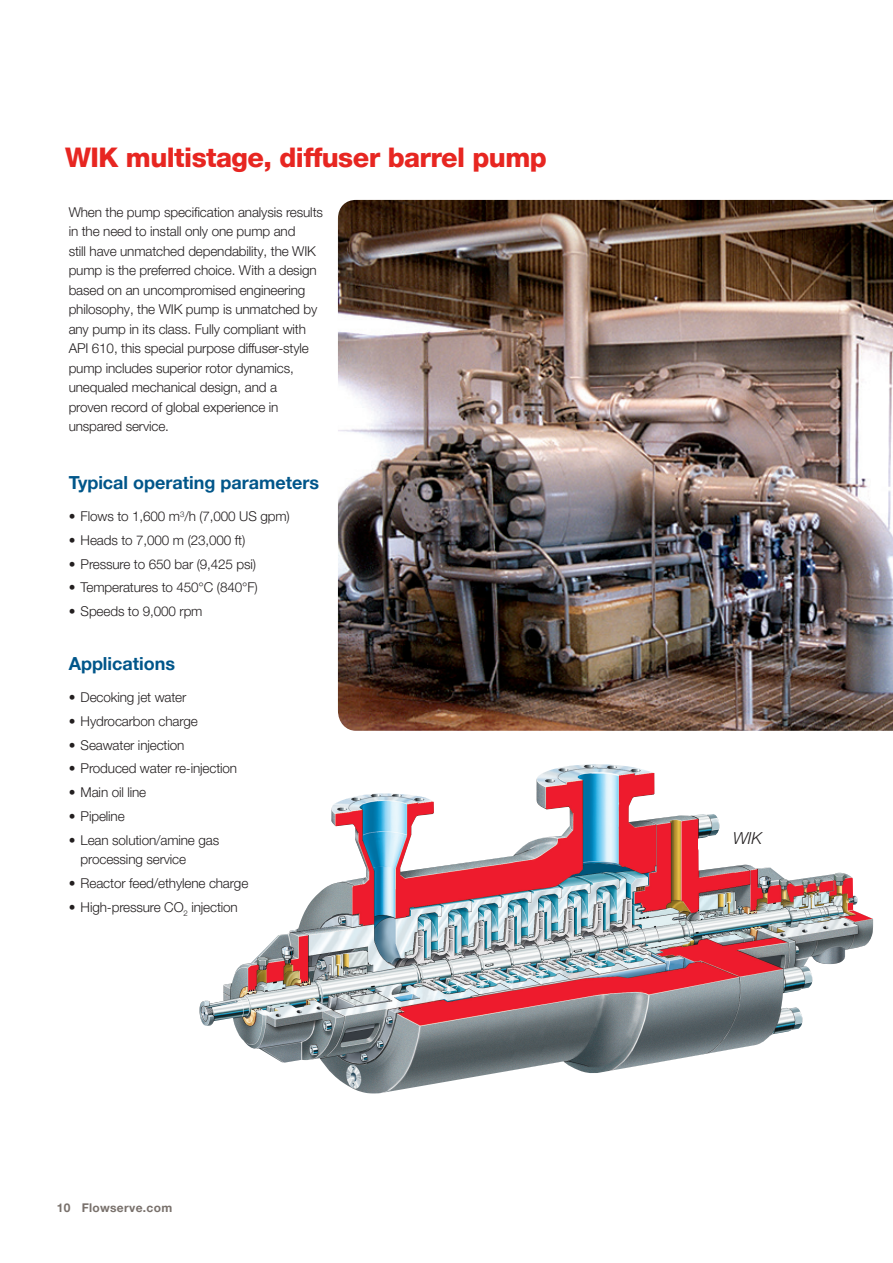
<style>
.page{position:relative;width:893px;height:1263px;background:#fff}
.page>*{position:absolute;margin:0;border:0;box-sizing:border-box;transform-origin:0 0}
.Headline_Level_1__re{font:800 27px "Helvetica Neue LT Pro";letter-spacing:-.02em;color:#e72621}
.Subhead_Level_2__blu{font:700 18px "Helvetica Neue LT Pro";color:#00568a}
.t1{font:italic 300 16.5px "Helvetica Neue LT Pro";color:#231f20}
.Body_copy{font:300 13.5px/19.5px "Helvetica Neue LT Pro";letter-spacing:-.01em;color:#231f20}
.t2{font:700 12px "Helvetica Neue LT Pro";letter-spacing:.025em;color:#79716c}
</style>
<div class="page">
<img style="left:199px;top:774px;width:613px;height:320px">
<img style="left:338px;top:200px;width:555px;height:531px">
<p class="Headline_Level_1__re" style="left:65px;top:141px;width:483px">WIK multistage, diffuser barrel pump</p>
<p class="Body_copy" style="left:69px;top:202px;width:256px">When the pump specification analysis results in the need to install only one pump and<br>still have unmatched dependability, the WIK pump is the preferred choice. With a design based on an uncompromised engineering philosophy, the WIK pump is unmatched by any pump in its class. Fully compliant with API 610, this special purpose diffuser-style pump includes superior rotor dynamics, unequaled mechanical design, and a<br>proven record of global experience in unspared service.</p>
<p class="Subhead_Level_2__blu" style="left:69px;top:471px;width:252px">Typical operating parameters</p>
<p class="Body_copy" style="left:69px;top:506px;width:223px">• Flows to 1,600 m<sup>3</sup>/h (7,000 US gpm)</p>
<p class="Body_copy" style="left:69px;top:530px;width:178px">• Heads to 7,000 m (23,000 ft)</p>
<p class="Body_copy" style="left:69px;top:554px;width:189px">• Pressure to 650 bar (9,425 psi)</p>
<p class="Body_copy" style="left:69px;top:578px;width:191px">• Temperatures to 450°C (840°F)</p>
<p class="Body_copy" style="left:69px;top:601px;width:135px">• Speeds to 9,000 rpm</p>
<p class="Subhead_Level_2__blu" style="left:69px;top:652px;width:108px">Applications</p>
<p class="Body_copy" style="left:69px;top:687px;width:119px">• Decoking jet water</p>
<p class="Body_copy" style="left:69px;top:711px;width:131px">• Hydrocarbon charge</p>
<p class="Body_copy" style="left:69px;top:735px;width:117px">• Seawater injection</p>
<p class="Body_copy" style="left:69px;top:759px;width:170px">• Produced water re-injection</p>
<p class="Body_copy" style="left:69px;top:782px;width:79px">• Main oil line</p>
<p class="Body_copy" style="left:69px;top:806px;width:58px">• Pipeline</p>
<p class="Body_copy" style="left:81px;top:830px;width:140px;text-indent:-12px">• Lean solution/amine gas processing service</p>
<p class="Body_copy" style="left:69px;top:873px;width:181px">• Reactor feed/ethylene charge</p>
<p class="Body_copy" style="left:69px;top:897px;width:171px">• High-pressure CO<sub>2</sub> injection</p>
<p class="t2" style="left:57px;top:1201px;width:117px">10 Flowserve.com</p>
<p class="t1" style="left:733px;top:828px;width:31px">WIK</p>
</div>
